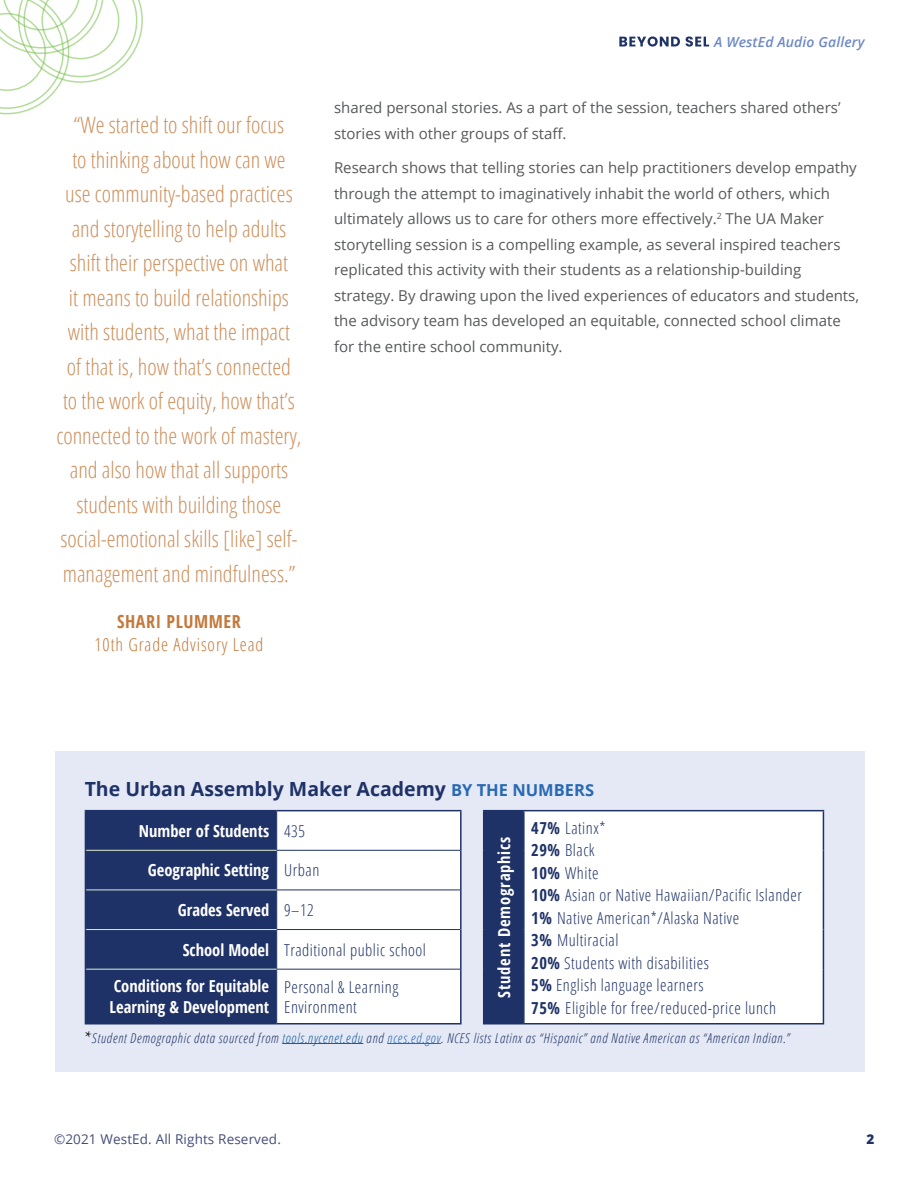
<style>
.page{position:relative;width:918px;height:1188px;background:#fff}
.page>*{position:absolute;margin:0;border:0;box-sizing:border-box;transform-origin:0 0}
.t1{font:300 22.5px/34.5px "Open Sans Condensed";color:#cd8f5b;text-align:center}
.t2{font:700 19.5px "Open Sans";color:#1f3267}
.t3{font:300 18px/22.5px "Open Sans Condensed";letter-spacing:.05em;color:#c3793c;text-align:center}
.t4{font:300 16.5px/19.5px "Open Sans Condensed";letter-spacing:.03em;color:#1f3267}
.t5{font:700 16.5px/21px "Open Sans Condensed";color:#fff}
.t6{font:700 16.5px "Open Sans Condensed";letter-spacing:.05em;color:#fff}
.t7{font:15px/25.5px "Open Sans";color:#57585a}
.t8{font:italic 600 13.95px "Open Sans";letter-spacing:.01em;color:#6f89c5}
.t9{font:italic 300 13.5px "Open Sans Condensed";letter-spacing:.05em;color:#1f3267}
.t10{font:13.5px "Open Sans";letter-spacing:.01em;color:#454d7a}
.t11{font:800 13.5px "Open Sans";color:#1f3267}
.s1{font-weight:700}
.s2{font-size:16.5px;color:#2869b3}
.s3{font-family:"Minion Pro";font-weight:400;font-style:normal;font-size:18px;color:#231f20}
.s4{color:#175d9e}
.s5{color:#2869b3}
</style>
<div class="page">
<svg style="left:0;top:0;width:143px;height:114px"></svg>
<svg style="left:619px;top:36px;width:90px;height:11px"></svg>
<div style="left:55px;top:752px;width:810px;height:320px;background:#e5e9f5"></div>
<hr style="left:282px;top:1043px;width:81px;height:1px;background:#175d9e">
<hr style="left:387px;top:1043px;width:54px;height:1px;background:#2869b3">
<div style="left:86px;top:811px;width:190px;height:212px;background:#1f3267"></div>
<svg style="left:277px;top:811px;width:546px;height:213px;background:#eceef2"></svg>
<hr style="left:85px;top:811px;width:1px;height:39px;background:#1f3267">
<hr style="left:85px;top:810px;width:192px;height:1px;background:#1f3267">
<hr style="left:276px;top:811px;width:1px;height:39px;background:#1f3267">
<hr style="left:277px;top:810px;width:185px;height:1px;background:#1f3267">
<hr style="left:460px;top:811px;width:2px;height:39px;background:#1f3267">
<hr style="left:483px;top:811px;width:1px;height:39px;background:#1f3267">
<hr style="left:483px;top:810px;width:41px;height:1px;background:#1f3267">
<hr style="left:523px;top:811px;width:2px;height:39px;background:#1f3267">
<hr style="left:523px;top:850px;width:2px;height:40px;background:#1f3267">
<hr style="left:523px;top:890px;width:2px;height:40px;background:#1f3267">
<hr style="left:523px;top:930px;width:2px;height:39px;background:#1f3267">
<hr style="left:523px;top:969px;width:2px;height:54px;background:#1f3267">
<hr style="left:524px;top:810px;width:300px;height:1px;background:#1f3267">
<hr style="left:823px;top:811px;width:1px;height:39px;background:#1f3267">
<hr style="left:823px;top:850px;width:1px;height:40px;background:#1f3267">
<hr style="left:823px;top:890px;width:1px;height:40px;background:#1f3267">
<hr style="left:823px;top:930px;width:1px;height:39px;background:#1f3267">
<hr style="left:823px;top:969px;width:1px;height:54px;background:#1f3267">
<hr style="left:85px;top:850px;width:1px;height:40px;background:#1f3267">
<hr style="left:276px;top:850px;width:1px;height:40px;background:#1f3267">
<hr style="left:277px;top:850px;width:183px;height:1px;background:#1f3267">
<hr style="left:460px;top:850px;width:2px;height:40px;background:#1f3267">
<hr style="left:483px;top:850px;width:1px;height:40px;background:#1f3267">
<hr style="left:85px;top:890px;width:1px;height:40px;background:#1f3267">
<hr style="left:276px;top:890px;width:1px;height:39px;background:#1f3267">
<hr style="left:277px;top:890px;width:183px;height:1px;background:#1f3267">
<hr style="left:460px;top:890px;width:2px;height:40px;background:#1f3267">
<hr style="left:483px;top:890px;width:1px;height:40px;background:#1f3267">
<hr style="left:85px;top:930px;width:1px;height:39px;background:#1f3267">
<hr style="left:276px;top:930px;width:1px;height:39px;background:#1f3267">
<hr style="left:277px;top:929px;width:183px;height:1px;background:#1f3267">
<hr style="left:460px;top:930px;width:2px;height:39px;background:#1f3267">
<hr style="left:483px;top:930px;width:1px;height:39px;background:#1f3267">
<hr style="left:85px;top:969px;width:1px;height:54px;background:#1f3267">
<hr style="left:85px;top:1023px;width:192px;height:1px;background:#1f3267">
<hr style="left:276px;top:969px;width:1px;height:54px;background:#1f3267">
<hr style="left:277px;top:969px;width:183px;height:1px;background:#1f3267">
<hr style="left:277px;top:1023px;width:185px;height:1px;background:#1f3267">
<hr style="left:460px;top:969px;width:2px;height:54px;background:#1f3267">
<hr style="left:483px;top:969px;width:1px;height:54px;background:#1f3267">
<hr style="left:483px;top:1023px;width:41px;height:1px;background:#1f3267">
<hr style="left:524px;top:1023px;width:300px;height:1px;background:#1f3267">
<hr style="left:86px;top:850px;width:191px;height:1px;background:#dfeed4">
<hr style="left:86px;top:890px;width:191px;height:1px;background:#dfeed4">
<hr style="left:86px;top:929px;width:191px;height:1px;background:#dfeed4">
<hr style="left:86px;top:969px;width:191px;height:1px;background:#dfeed4">
<p class="t1" style="left:56px;top:107px;width:247px">“We started to shift our focus<br>to thinking about how can we<br>use community-based practices and storytelling to help adults shift their perspective on what<br>it means to build relationships with students, what the impact<br>of that is, how that’s connected<br>to the work of equity, how that’s connected to the work of mastery, and also how that all supports students with building those social-emotional skills [like] self&shy;management and mindfulness.”</p>
<p class="t3" style="left:95px;top:610px;width:170px"><span class="s1">SHARI PLUMMER<br></span>10th Grade Advisory Lead</p>
<p class="t8" style="left:714px;top:32px;width:152px">A WestEd Audio Gallery</p>
<p class="t7" style="left:334px;top:95px;width:508px">shared personal stories. As a part of the session, teachers shared others’ stories with other groups of staff.</p>
<p class="t7" style="left:334px;top:155px;width:527px">Research shows that telling stories can help practitioners develop empathy through the attempt to imaginatively inhabit the world of others, which ultimately allows us to care for others more effectively.<sup>2</sup> The UA Maker storytelling session is a compelling example, as several inspired teachers replicated this activity with their students as a relationship-building strategy. By drawing upon the lived experiences of educators and students, the advisory team has developed an equitable, connected school climate for the entire school community.</p>
<h2 class="t2" style="left:85px;top:776px;width:511px">The Urban Assembly Maker Academy <span class="s2">BY THE NUMBERS</span></h2>
<p class="t5" style="left:139px;top:820px;width:132px">Number of Students</p>
<p class="t4" style="left:284px;top:821px;width:22px">435</p>
<p class="t6" style="left:493px;top:998px;width:163px;rotate:-90deg">Student Demographics</p>
<p class="t4" style="left:531px;top:817px;width:76px"><span class="s1">47%</span> Latinx*</p>
<p class="t4" style="left:531px;top:840px;width:65px"><span class="s1">29%</span> Black</p>
<p class="t4" style="left:531px;top:862px;width:69px"><span class="s1">10%</span> White</p>
<p class="t4" style="left:531px;top:885px;width:272px"><span class="s1">10%</span> Asian or Native Hawaiian/Pacific Islander</p>
<p class="t4" style="left:531px;top:907px;width:209px"><span class="s1">1%</span> Native American*/Alaska Native</p>
<p class="t4" style="left:531px;top:930px;width:89px"><span class="s1">3%</span> Multiracial</p>
<p class="t4" style="left:531px;top:952px;width:179px"><span class="s1">20%</span> Students with disabilities</p>
<p class="t4" style="left:531px;top:975px;width:174px"><span class="s1">5%</span> English language learners</p>
<p class="t4" style="left:531px;top:997px;width:246px"><span class="s1">75%</span> Eligible for free/reduced-price lunch</p>
<p class="t5" style="left:148px;top:860px;width:123px">Geographic Setting</p>
<p class="t4" style="left:284px;top:860px;width:37px">Urban</p>
<p class="t5" style="left:178px;top:899px;width:93px">Grades Served</p>
<p class="t4" style="left:284px;top:900px;width:31px">9–12</p>
<p class="t5" style="left:183px;top:939px;width:88px">School Model</p>
<p class="t4" style="left:284px;top:939px;width:143px">Traditional public school</p>
<p class="t5" style="left:110px;top:975px;width:161px">Conditions for Equitable<br>Learning &amp; Development</p>
<p class="t4" style="left:284px;top:977px;width:116px">Personal &amp; Learning<br>Environment</p>
<p class="t9" style="left:85px;top:1028px;width:707px"><span class="s3">*</span>Student Demographic data sourced from <span class="s4">tools.nycenet.edu</span> and <span class="s5">nces.ed.gov</span>. NCES lists Latinx as “Hispanic” and Native American as “American Indian.”</p>
<p class="t10" style="left:54px;top:1130px;width:228px">©2021 WestEd. All Rights Reserved.</p>
<p class="t11" style="left:867px;top:1129px;width:9px">2</p>
</div>
